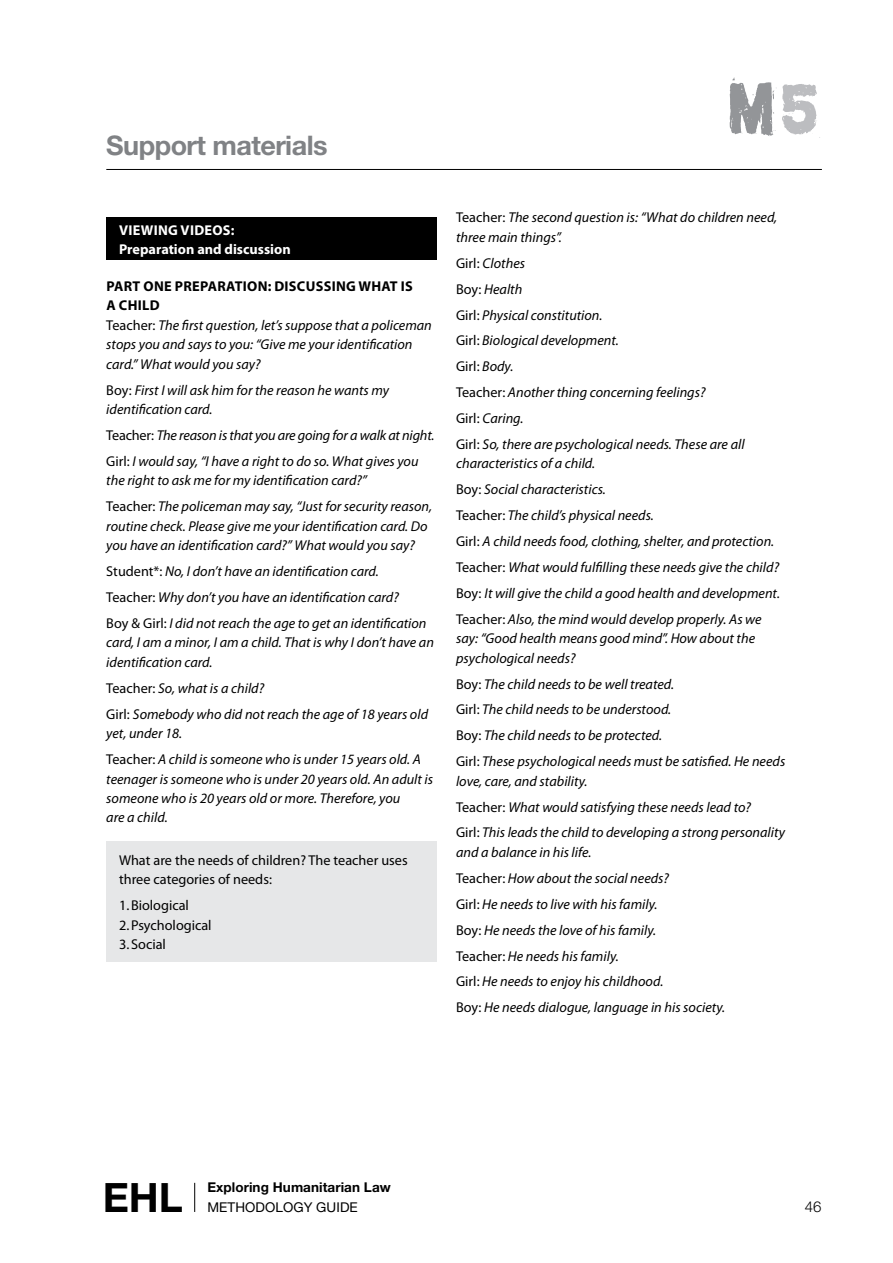
<style>
.page{position:relative;width:893px;height:1263px;background:#fff}
.page>*{position:absolute;margin:0;border:0;box-sizing:border-box;transform-origin:0 0}
.t1{font:79.65px "Mulgrave";color:#939598}
.t2{font:700 40.5px "Helvetica Neue";color:#000}
.t3{font:700 27px "Helvetica Neue";letter-spacing:-.02em;color:#808285}
.t4{font:300 15px "Helvetica Neue";color:#000}
.t5{font:italic 14.25px/26px "Myriad Pro";color:#000}
.t6{font:14.25px/19.5px "Myriad Pro";color:#000}
.t7{font:700 14.25px/19.5px "Myriad Pro";color:#fff}
.t8{font:700 14.25px "Myriad Pro";letter-spacing:.02em;color:#000}
.t9{font:700 13.5px "Helvetica Neue";letter-spacing:.005em;color:#000}
.t10{font:13.5px "Helvetica Neue";color:#000}
.s1{font-weight:700;font-style:normal}
.s2{font-style:normal}
.s3{color:#bcbdc0}
</style>
<div class="page">
<svg style="left:194px;top:1183px;width:1px;height:29px"></svg>
<hr style="left:106px;top:169px;width:716px;height:1px;background:#000">
<div style="left:106px;top:218px;width:331px;height:42px;background:#000"></div>
<div style="left:106px;top:841px;width:331px;height:121px;background:#e6e7e8"></div>
<h3 class="t3" style="left:106px;top:129px;width:223px">Support materials</h3>
<p class="t7" style="left:119px;top:220px;width:173px">VIEWING VIDEOS:<br>Preparation and discussion</p>
<p class="t8" style="left:106px;top:277px;width:112px">PART ON E PREPARA</p>
<p class="t8" style="left:235px;top:277px;width:180px">TION: DISCUSSING WHAT IS</p>
<p class="t5" style="left:106px;top:295px;width:327px;line-height:19.5px"><span class="s1">A CHILD<br></span><span class="s2">Teacher:</span> The first question, let’s suppose that a policeman stops you and says to you: “Give me your identification card.” What would you say?</p>
<p class="t5" style="left:106px;top:380px;width:284px;line-height:19.5px"><span class="s2">Boy:</span> First I will ask him for the reason he wants my identification card.</p>
<p class="t5" style="left:106px;top:422px;width:330px"><span class="s2">Teacher:</span> The reason is that you are going for a walk at night.<br><span class="s2">Girl:</span> I would say, “I have a right to do so. What gives you</p>
<p class="t5" style="left:106px;top:467px;width:327px">the right to ask me for my identification card?”<br><span class="s2">Teacher:</span> The policeman may say, “Just for security reason,</p>
<p class="t5" style="left:106px;top:516px;width:323px;line-height:19.5px">routine check. Please give me your identification card. Do you have an identification card?” What would you say?</p>
<p class="t5" style="left:106px;top:558px;width:322px"><span class="s2">Student*:</span> No, I don’t have an identification card.<br><span class="s2">Teacher:</span> Why don’t you have an identification card?<br><span class="s2">Boy &amp; Girl:</span> I did not reach the age to get an identification</p>
<p class="t5" style="left:106px;top:633px;width:329px;line-height:19.5px">card, I am a minor, I am a child. That is why I don’t have an identification card.</p>
<p class="t5" style="left:106px;top:675px;width:323px"><span class="s2">Teacher:</span> So, what is a child?<br><span class="s2">Girl:</span> Somebody who did not reach the age of 18 years old</p>
<p class="t5" style="left:106px;top:720px;width:316px">yet, under 18.<br><span class="s2">Teacher:</span> A child is someone who is under 15 years old. A</p>
<p class="t5" style="left:106px;top:769px;width:328px;line-height:19.5px">teenager is someone who is under 20 years old. An adult is someone who is 20 years old or more. Therefore, you<br>are a child.</p>
<p class="t6" style="left:119px;top:850px;width:290px">What are the needs of children? The teacher uses three categories of needs:</p>
<p class="t6" style="left:119px;top:895px;width:94px">1.Biological<br>2.Psychological<br>3.Social</p>
<h1 class="t1" style="left:723px;top:56px;width:100px">M<span class="s3">5</span></h1>
<p class="t5" style="left:456px;top:208px;width:323px;line-height:19.5px"><span class="s2">Teacher:</span> The second question is: “What do children need, three main things”.</p>
<p class="t5" style="left:456px;top:250px;width:290px"><span class="s2">Girl:</span> Clothes<br><span class="s2">Boy:</span> Health<br><span class="s2">Girl:</span> Physical constitution.<br><span class="s2">Girl:</span> Biological development.<br><span class="s2">Girl:</span> Body.<br><span class="s2">Teacher:</span> Another thing concerning feelings?<br><span class="s2">Girl:</span> Caring.<br><span class="s2">Girl:</span> So, there are psychological needs. These are all</p>
<p class="t5" style="left:456px;top:450px;width:326px">characteristics of a child.<br><span class="s2">Boy:</span> Social characteristics.<br><span class="s2">Teacher:</span> The child’s physical needs.<br><span class="s2">Girl:</span> A child needs food, clothing, shelter, and protection.<br><span class="s2">Teacher:</span> What would fulfilling these needs give the child?<br><span class="s2">Boy:</span> It will give the child a good health and development.<br><span class="s2">Teacher:</span> Also, the mind would develop properly. As we</p>
<p class="t5" style="left:456px;top:628px;width:301px;line-height:19.5px">say: “Good health means good mind”. How about the psychological needs?</p>
<p class="t5" style="left:456px;top:671px;width:331px"><span class="s2">Boy:</span> The child needs to be well treated.<br><span class="s2">Girl:</span> The child needs to be understood.<br><span class="s2">Boy:</span> The child needs to be protected.<br><span class="s2">Girl:</span> These psychological needs must be satisfied. He needs</p>
<p class="t5" style="left:456px;top:768px;width:330px">love, care, and stability.<br><span class="s2">Teacher:</span> What would satisfying these needs lead to?<br><span class="s2">Girl:</span> This leads the child to developing a strong personality</p>
<p class="t5" style="left:456px;top:839px;width:271px">and a balance in his life.<br><span class="s2">Teacher:</span> How about the social needs?<br><span class="s2">Girl:</span> He needs to live with his family.<br><span class="s2">Boy:</span> He needs the love of his family.<br><span class="s2">Teacher:</span> He needs his family.<br><span class="s2">Girl:</span> He needs to enjoy his childhood.<br><span class="s2">Boy:</span> He needs dialogue, language in his society.</p>
<h2 class="t2" style="left:103px;top:1172px;width:81px">EHL</h2>
<p class="t9" style="left:207px;top:1179px;width:185px">Exploring Humanitarian Law</p>
<p class="t10" style="left:207px;top:1199px;width:49px">METHODOLOGY</p>
<p class="t10" style="left:316px;top:1199px;width:19px">GUIDE</p>
<p class="t4" style="left:805px;top:1197px;width:18px">46</p>
</div>
